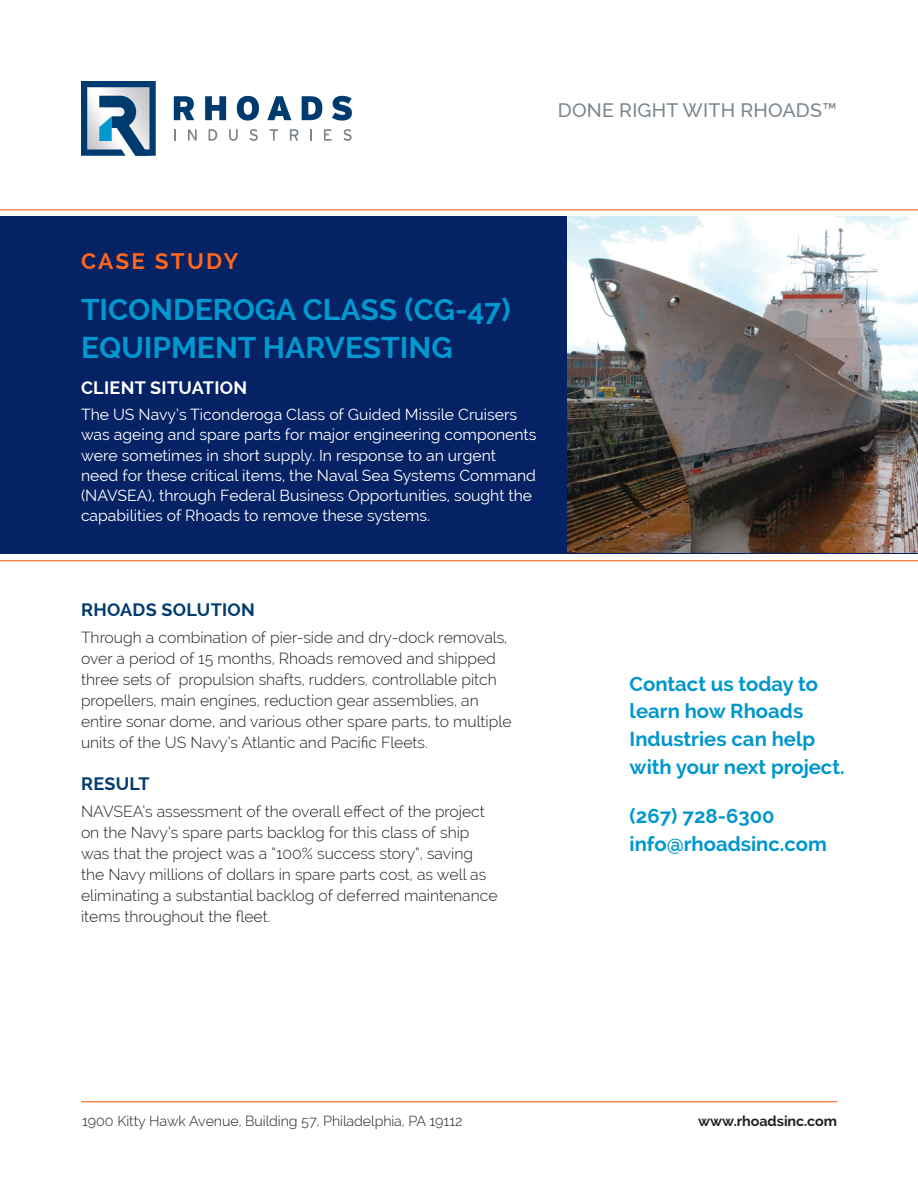
<style>
.page{position:relative;width:918px;height:1188px;background:#fff}
.page>*{position:absolute;margin:0;border:0;box-sizing:border-box;transform-origin:0 0}
.t1{font:700 30px/37.5px "Raleway";color:#0098ce}
.t2{font:700 22.5px "Raleway";letter-spacing:.095em;color:#ff661c}
.t3{font:700 20.25px/27.8px "Raleway";color:#0097cd}
.t4{font:500 19.5px "Raleway";letter-spacing:.01em;color:#7c858c}
.t5{font:700 18px "Raleway";letter-spacing:.015em;color:#003b70}
.t6{font:700 18px "Raleway";letter-spacing:.015em;color:#fff}
.t7{font:300 15.75px/21px "Raleway";color:#231f20}
.t8{font:15.75px/20.2px "Raleway";color:#fff}
.t9{font:300 14.25px "Raleway";letter-spacing:-.005em;color:#231f20}
.t10{font:700 14.25px "Raleway";letter-spacing:-.005em;color:#231f20}
</style>
<div class="page">
<div style="left:0;top:216px;width:918px;height:338px;background:#052265"></div>
<svg style="left:174px;top:96px;width:20px;height:24px"></svg>
<svg style="left:205px;top:96px;width:21px;height:24px"></svg>
<svg style="left:237px;top:96px;width:22px;height:25px"></svg>
<svg style="left:267px;top:96px;width:24px;height:24px"></svg>
<svg style="left:302px;top:96px;width:20px;height:24px"></svg>
<svg style="left:332px;top:96px;width:20px;height:25px"></svg>
<svg style="left:81px;top:81px;width:75px;height:75px"></svg>
<svg style="left:174px;top:129px;width:2px;height:12px"></svg>
<svg style="left:188px;top:129px;width:9px;height:12px"></svg>
<svg style="left:209px;top:129px;width:8px;height:12px"></svg>
<svg style="left:229px;top:129px;width:9px;height:12px"></svg>
<svg style="left:250px;top:129px;width:8px;height:12px"></svg>
<svg style="left:270px;top:129px;width:8px;height:12px"></svg>
<svg style="left:290px;top:129px;width:9px;height:12px"></svg>
<svg style="left:310px;top:129px;width:2px;height:12px"></svg>
<svg style="left:324px;top:129px;width:7px;height:12px"></svg>
<svg style="left:343px;top:129px;width:9px;height:12px"></svg>
<hr style="left:81px;top:1101px;width:756px;height:1px;background:#ff661c">
<hr style="left:0;top:209px;width:918px;height:1px;background:#ff661c">
<hr style="left:0;top:560px;width:918px;height:1px;background:#ff661c">
<img style="left:567px;top:216px;width:351px;height:337px">
<p class="t4" style="left:558px;top:99px;width:281px">DONE RIGHT WITH RHOADS™</p>
<p class="t2" style="left:81px;top:249px;width:159px">CASE STUDY</p>
<p class="t1" style="left:81px;top:291px;width:431px">TICONDEROGA CLASS (CG-47)<br>EQUIPMENT HARVESTING</p>
<p class="t6" style="left:81px;top:378px;width:168px">CLIENT SITUATION</p>
<p class="t8" style="left:81px;top:404px;width:457px">The US Navy’s Ticonderoga Class of Guided Missile Cruisers was ageing and spare parts for major engineering components were sometimes in short supply. In response to an urgent need for these critical items, the Naval Sea Systems Command (NAVSEA), through Federal Business Opportunities, sought the capabilities of Rhoads to remove these systems.</p>
<p class="t5" style="left:81px;top:600px;width:175px">RHOADS SOLUTION</p>
<p class="t7" style="left:81px;top:627px;width:432px">Through a combination of pier-side and dry-dock removals, over a period of 15 months, Rhoads removed and shipped three sets of propulsion shafts, rudders, controllable pitch propellers, main engines, reduction gear assemblies, an entire sonar dome, and various other spare parts, to multiple units of the US Navy’s Atlantic and Pacific Fleets.</p>
<p class="t5" style="left:81px;top:774px;width:70px">RESULT</p>
<p class="t7" style="left:81px;top:801px;width:418px">NAVSEA’s assessment of the overall effect of the project on the Navy’s spare parts backlog for this class of ship was that the project was a “100% success story”, saving the Navy millions of dollars in spare parts cost, as well as eliminating a substantial backlog of deferred maintenance items throughout the fleet.</p>
<p class="t3" style="left:630px;top:670px;width:217px">Contact us today to learn how Rhoads<br>Industries can help with your next project.</p>
<p class="t3" style="left:630px;top:802px;width:199px">(267) 728-6300 info@rhoadsinc.com</p>
<p class="t9" style="left:82px;top:1112px;width:382px">1900 Kitty Hawk Avenue, Building 57, Philadelphia, PA 19112</p>
<p class="t10" style="left:698px;top:1113px;width:140px">www.rhoadsinc.com</p>
</div>
